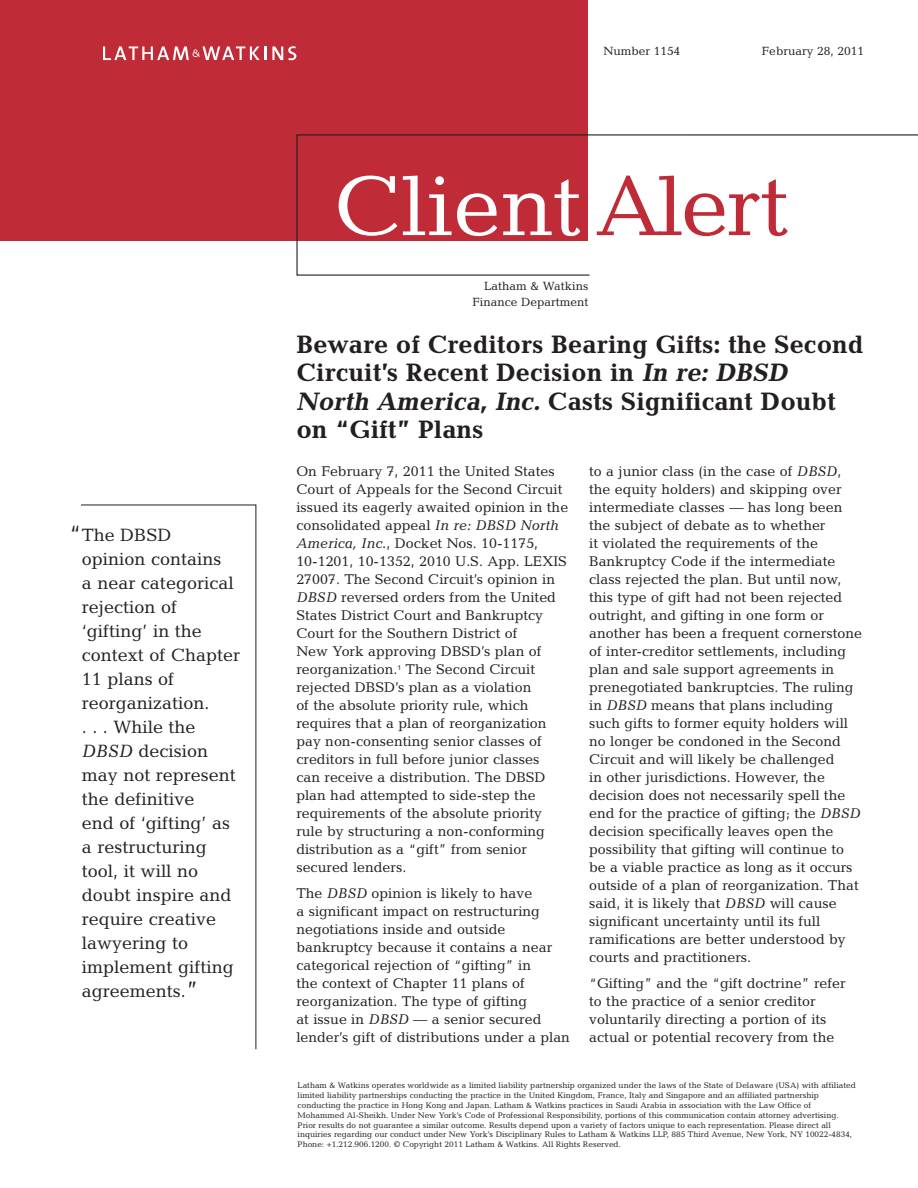
<style>
.page{position:relative;width:918px;height:1188px;background:#fff}
.page>*{position:absolute;margin:0;border:0;box-sizing:border-box;transform-origin:0 0}
.t1{font:86.25px "Candida Std";color:#fff}
.Heading__17_19{font:700 25.5px/28.5px "Candida Std";color:#231f20}
.Callout{font:18px/24px "Candida Std";color:#231f20}
.Body_text-no_indent{font:14.25px/18px "Candida Std";color:#231f20}
.Department_title__ba{font:12px/16.5px "Candida Std";color:#231f20;text-align:right}
.Folio-page_1_only{font:12px "Candida Std";color:#231f20}
.Disclaimer_text{font:8.25px/9.9px "Candida Std";color:#231f20}
.s1{font-size:24px}
.s2{font-style:italic}
.s3{color:#bf2b37}
</style>
<div class="page">
<div style="left:0;top:0;width:588px;height:241px;background:#bf2b37"></div>
<svg style="left:272px;top:46px;width:24px;height:14px"></svg>
<svg style="left:103px;top:46px;width:163px;height:14px"></svg>
<svg style="left:296px;top:134px;width:622px;height:142px"></svg>
<svg style="left:81px;top:505px;width:175px;height:545px"></svg>
<div style="left:68px;top:524px;width:175px;height:493px;background:#fff"></div>
<p class="Callout" style="left:82px;top:523px;width:160px;text-indent:-14px"><span class="s1">“</span>The DBSD<br>opinion contains<br>a near categorical rejection of ‘gifting’ in the context of Chapter<br>11 plans of reorganization.<br>. . . While the<br><span class="s2">DBSD</span> decision may not represent the definitive<br>end of ‘gifting’ as a restructuring tool, it will no doubt inspire and require creative lawyering to implement gifting agreements.<span class="s1">”</span></p>
<p class="Folio-page_1_only" style="left:603px;top:44px;width:79px">Number 1154</p>
<p class="Folio-page_1_only" style="left:762px;top:44px;width:104px">February 28, 2011</p>
<p class="t1" style="left:334px;top:157px;width:456px">Client <span class="s3">Alert</span></p>
<p class="Department_title__ba" style="left:473px;top:278px;width:117px">Latham &amp; Watkins<br>Finance Department</p>
<p class="Heading__17_19" style="left:296px;top:330px;width:569px">Beware of Creditors Bearing Gifts: the Second Circuit’s Recent Decision in <span class="s2">In re: DBSD North America, Inc.</span> Casts Significant Doubt on “Gift” Plans</p>
<p class="Body_text-no_indent" style="left:296px;top:462px;width:273px">On February 7, 2011 the United States Court of Appeals for the Second Circuit issued its eagerly awaited opinion in the consolidated appeal <span class="s2">In re: DBSD North America, Inc.</span>, Docket Nos. 10-1175, 10-1201, 10-1352, 2010 U.S. App. LEXIS 27007. The Second Circuit’s opinion in <span class="s2">DBSD</span> reversed orders from the United States District Court and Bankruptcy Court for the Southern District of<br>New York approving DBSD’s plan of reorganization.<sup>1</sup> The Second Circuit rejected DBSD’s plan as a violation<br>of the absolute priority rule, which requires that a plan of reorganization pay non-consenting senior classes of creditors in full before junior classes<br>can receive a distribution. The DBSD plan had attempted to side-step the requirements of the absolute priority rule by structuring a non-conforming distribution as a “gift” from senior secured lenders.</p>
<p class="Body_text-no_indent" style="left:296px;top:884px;width:275px">The <span class="s2">DBSD</span> opinion is likely to have<br>a significant impact on restructuring negotiations inside and outside bankruptcy because it contains a near categorical rejection of “gifting” in<br>the context of Chapter 11 plans of reorganization. The type of gifting<br>at issue in <span class="s2">DBSD</span> — a senior secured lender’s gift of distributions under a plan</p>
<p class="Body_text-no_indent" style="left:589px;top:462px;width:274px">to a junior class (in the case of <span class="s2">DBSD</span>, the equity holders) and skipping over intermediate classes — has long been the subject of debate as to whether<br>it violated the requirements of the Bankruptcy Code if the intermediate class rejected the plan. But until now, this type of gift had not been rejected outright, and gifting in one form or another has been a frequent cornerstone of inter-creditor settlements, including plan and sale support agreements in prenegotiated bankruptcies. The ruling in <span class="s2">DBSD</span> means that plans including such gifts to former equity holders will no longer be condoned in the Second Circuit and will likely be challenged<br>in other jurisdictions. However, the decision does not necessarily spell the end for the practice of gifting; the <span class="s2">DBSD </span>decision specifically leaves open the possibility that gifting will continue to be a viable practice as long as it occurs outside of a plan of reorganization. That said, it is likely that <span class="s2">DBSD</span> will cause significant uncertainty until its full ramifications are better understood by courts and practitioners.</p>
<p class="Body_text-no_indent" style="left:589px;top:974px;width:258px">“Gifting” and the “gift doctrine” refer to the practice of a senior creditor voluntarily directing a portion of its actual or potential recovery from the</p>
<p class="Disclaimer_text" style="left:298px;top:1080px;width:560px">Latham &amp; Watkins operates worldwide as a limited liability partnership organized under the laws of the State of Delaware (USA) with affiliated limited liability partnerships conducting the practice in the United Kingdom, France, Italy and Singapore and an affiliated partnership conducting the practice in Hong Kong and Japan. Latham &amp; Watkins practices in Saudi Arabia in association with the Law Office of Mohammed Al-Sheikh. Under New York’s Code of Professional Responsibility, portions of this communication contain attorney advertising.<br>Prior results do not guarantee a similar outcome. Results depend upon a variety of factors unique to each representation. Please direct all inquiries regarding our conduct under New York’s Disciplinary Rules to Latham &amp; Watkins LLP, 885 Third Avenue, New York, NY 10022-4834, Phone: +1.212.906.1200. © Copyright 2011 Latham &amp; Watkins. All Rights Reserved.</p>
</div>
